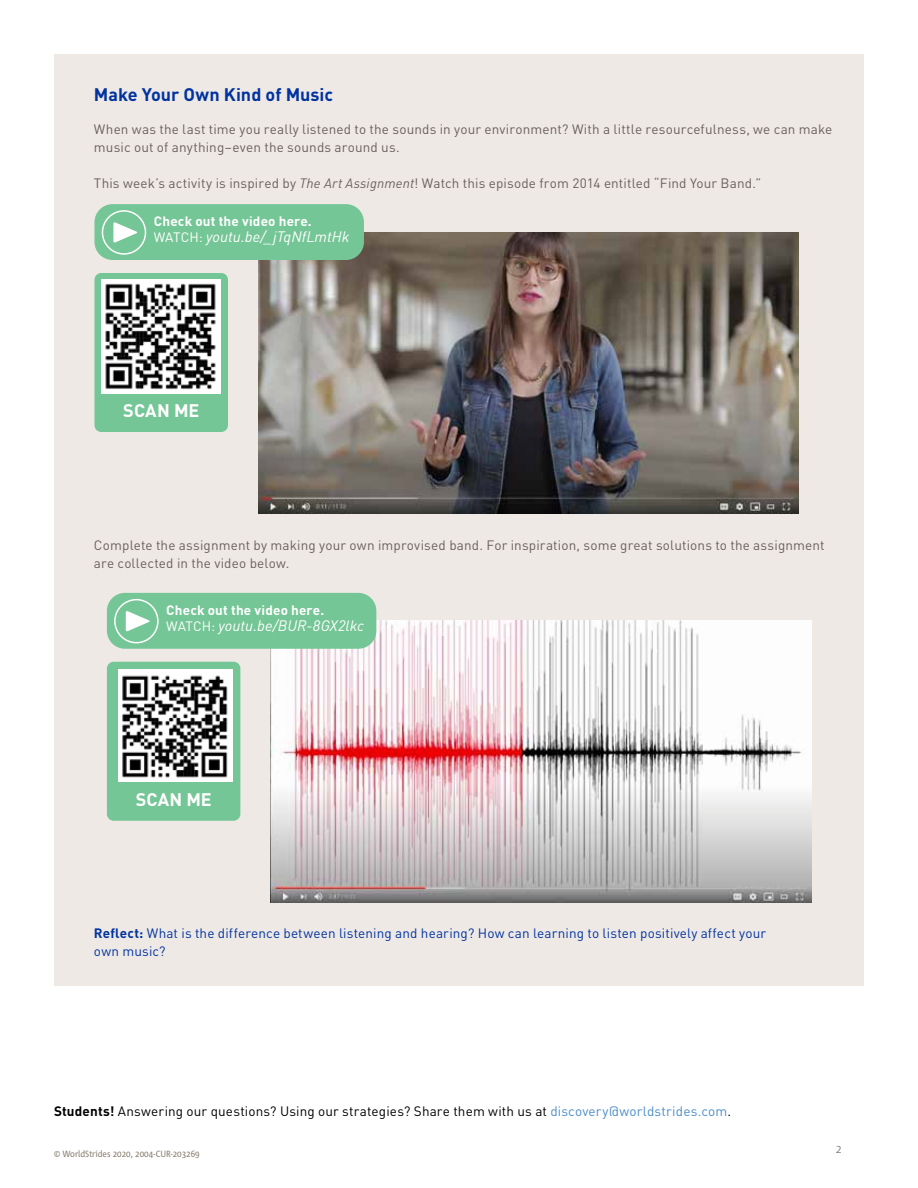
<style>
.page{position:relative;width:918px;height:1188px;background:#fff}
.page>*{position:absolute;margin:0;border:0;box-sizing:border-box;transform-origin:0 0}
.t1{font:700 18px "DIN Pro";color:#0033a0}
.t2{font:700 18px "DIN Pro";letter-spacing:.005em;color:#fff}
.t3{font:italic 15px "DIN Pro";color:#fff}
.t4{font:13.5px/18px "DIN Pro";letter-spacing:.01em;color:#69605a}
.t5{font:13.5px/18px "DIN Pro";letter-spacing:.01em;color:#0033a0}
.t6{font:13.5px "DIN Pro";letter-spacing:.01em;color:#000101}
.t7{font:700 13.5px "DIN Pro";letter-spacing:.015em;color:#fff}
.t8{font:300 12px "Corpid C1 s S Cd";color:#69605a}
.t9{font:9px "Corpid C1 s S Cd";color:#887e6f}
.s1{font-style:italic}
.s2{font-style:normal;font-size:13.5px}
.s3{font-weight:700}
.s4{color:#4b8cca}
</style>
<div class="page">
<div style="left:54px;top:54px;width:810px;height:932px;background:#efe9e5"></div>
<img style="left:258px;top:232px;width:541px;height:282px">
<div style="left:94px;top:204px;width:270px;height:56px;background:#75c696;border-radius:18px"></div>
<div style="left:102px;top:210px;width:44px;height:45px;border:2px solid #fff;border-radius:50%"></div>
<svg style="left:113px;top:222px;width:24px;height:21px"></svg>
<div style="left:94px;top:273px;width:134px;height:159px;background:#75c696;border-radius:7px"></div>
<img style="left:102px;top:279px;width:119px;height:114px">
<img style="left:271px;top:621px;width:540px;height:281px">
<div style="left:107px;top:593px;width:269px;height:56px;background:#75c696;border-radius:18px"></div>
<div style="left:114px;top:599px;width:45px;height:44px;border:2px solid #fff;border-radius:50%"></div>
<svg style="left:126px;top:611px;width:24px;height:21px"></svg>
<div style="left:107px;top:662px;width:133px;height:159px;background:#75c696;border-radius:7px"></div>
<img style="left:119px;top:670px;width:113px;height:111px">
<h1 class="t1" style="left:94px;top:80px;width:241px">Make Your Own Kind of Music</h1>
<p class="t4" style="left:94px;top:119px;width:740px">When was the last time you really listened to the sounds in your environment? With a little resourcefulness, we can make music out of anything–even the sounds around us.</p>
<p class="t4" style="left:94px;top:173px;width:669px">This week’s activity is inspired by <span class="s1">The Art Assignment</span>! Watch this episode from 2014 entitled “Find Your Band.”</p>
<p class="t7" style="left:154px;top:211px;width:159px">Check out the video here.</p>
<p class="t3" style="left:154px;top:226px;width:197px"><span class="s2">WATCH:</span> youtu.be/_jTqNfLmtHk</p>
<h1 class="t2" style="left:123px;top:397px;width:78px">SCAN ME</h1>
<p class="t4" style="left:94px;top:536px;width:732px">Complete the assignment by making your own improvised band. For inspiration, some great solutions to the assignment are collected in the video below.</p>
<p class="t7" style="left:166px;top:599px;width:159px">Check out the video here.</p>
<p class="t3" style="left:166px;top:614px;width:199px"><span class="s2">WATCH:</span> youtu.be/BUR-8GX2lkc</p>
<h1 class="t2" style="left:136px;top:786px;width:78px">SCAN ME</h1>
<p class="t5" style="left:94px;top:923px;width:674px"><span class="s3">Reflect:</span> What is the difference between listening and hearing? How can learning to listen positively affect your own music?</p>
<p class="t6" style="left:54px;top:1101px;width:679px"><span class="s3">Students!</span> Answering our questions? Using our strategies? Share them with us at <span class="s4">discovery@worldstrides.com</span>.</p>
<p class="t9" style="left:54px;top:1148px;width:147px">© WorldStrides 2020, 2004-CUR-203269</p>
<p class="t8" style="left:836px;top:1141px;width:7px">2</p>
</div>
